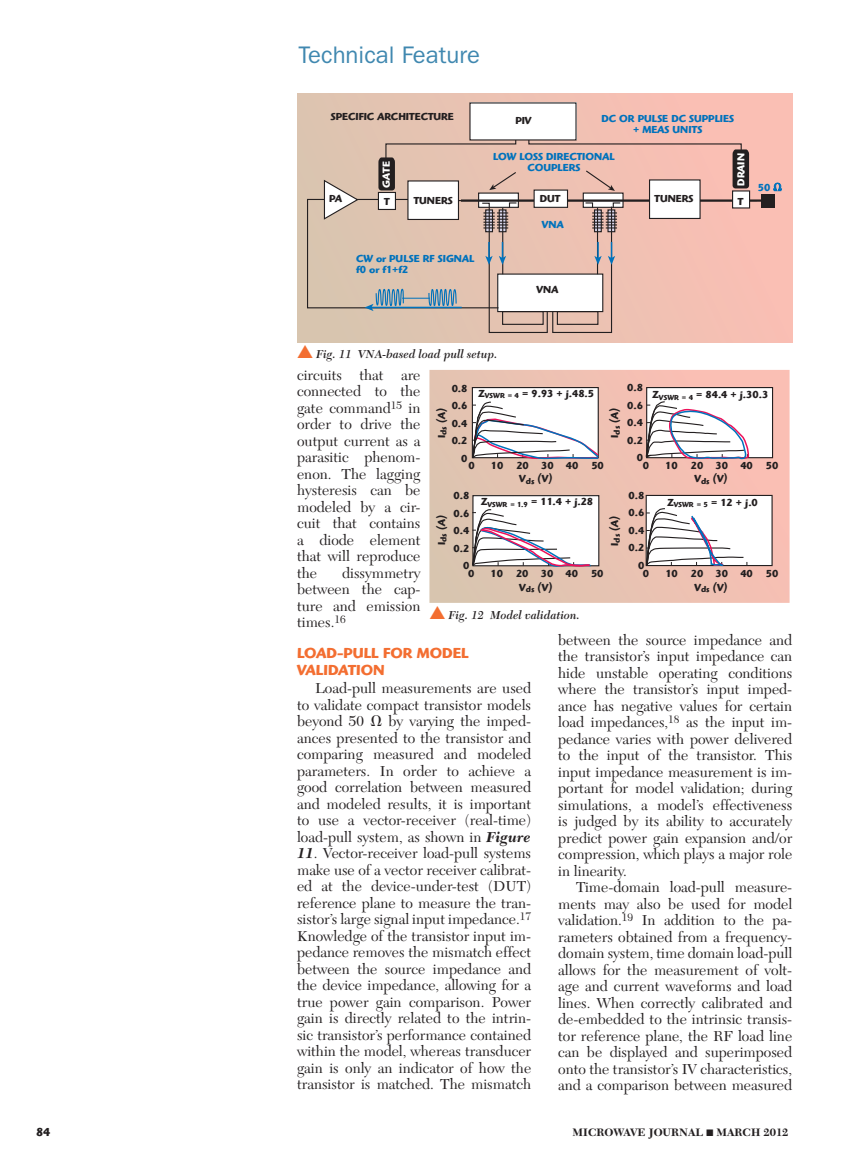
<style>
.page{position:relative;width:844px;height:1161px;background:#fff}
.page>*{position:absolute;margin:0;border:0;box-sizing:border-box;transform-origin:0 0}
.t1{font:24px "Franklin Gothic";color:#4088b0}
.t2{font:15px/16.5px "New Caledonia";color:#231f20;text-align:justify}
.t3{font:700 15px/16.5px "Highlander";color:#f36e31}
.t4{font:italic 600 12px "New Caledonia";color:#231f20}
.t5{font:700 12px "Highlander";color:#231f20}
.t6{font:700 11.25px "New Caledonia";color:#231f20}
.t7{font:700 10.5px/17.5px "Highlander";color:#231f20;text-align:right}
.t8{font:700 10.5px/11.2px "Highlander";color:#0072bc;text-align:center}
.t9{font:700 10.5px "Highlander";color:#fff}
.s1{font-family:"Monotype Sorts";font-weight:400;font-style:normal;font-size:18px;color:#f36e31}
.s2{font-family:"Mathematical Pi One"}
.s3{font-weight:700;font-style:italic}
</style>
<div class="page">
<div style="left:297px;top:93px;width:495px;height:249px;background:linear-gradient(to right,#dbc4b0,#febeb5)"></div>
<hr style="left:461px;top:199px;width:301px;height:3px;background:#231f20">
<div style="left:732px;top:190px;width:18px;height:19px;border:1px solid #231f20"></div>
<div style="left:761px;top:194px;width:14px;height:14px;background:#231f20"></div>
<div style="left:470px;top:103px;width:106px;height:37px;background:#fff"></div>
<svg style="left:306px;top:136px;width:443px;height:198px;background:#ddbeb2"></svg>
<svg style="left:429px;top:370px;width:360px;height:233px;background:#eac1b1"></svg>
<div style="left:472px;top:388px;width:126px;height:70px;background:#fff"></div>
<div style="left:472px;top:387px;width:127px;height:71px;border:1px solid #231f20"></div>
<svg style="left:471px;top:401px;width:129px;height:60px"></svg>
<div style="left:473px;top:496px;width:126px;height:70px;background:#fff"></div>
<div style="left:472px;top:495px;width:127px;height:71px;border:1px solid #231f20"></div>
<svg style="left:471px;top:509px;width:121px;height:60px"></svg>
<div style="left:646px;top:388px;width:126px;height:70px;background:#fff"></div>
<div style="left:646px;top:387px;width:127px;height:71px;border:1px solid #231f20"></div>
<svg style="left:644px;top:401px;width:106px;height:59px"></svg>
<div style="left:646px;top:495px;width:126px;height:71px;background:#fff"></div>
<div style="left:645px;top:495px;width:127px;height:71px;border:1px solid #231f20"></div>
<svg style="left:645px;top:508px;width:102px;height:59px"></svg>
<svg style="left:773px;top:183px;width:9px;height:8px"></svg>
<h1 class="t1" style="left:298px;top:41px;width:183px">Technical Feature</h1>
<p class="t7" style="left:331px;top:107px;width:125px">SPECIFIC ARCHITECTURE</p>
<p class="t8" style="left:601px;top:113px;width:134px">DC OR PULSE DC SUPPLIES + MEAS UNITS</p>
<p class="t8" style="left:493px;top:151px;width:123px">LOW LOSS DIRECTIONAL<br>COUPLERS</p>
<p class="t7" style="left:515px;top:112px;width:18px">PIV</p>
<p class="t9" style="left:380px;top:188px;width:28px;rotate:-90deg">GATE</p>
<p class="t9" style="left:734px;top:186px;width:34px;rotate:-90deg">DRAIN</p>
<p class="t7" style="left:329px;top:190px;width:15px">PA</p>
<p class="t7" style="left:384px;top:192px;width:7px">T</p>
<p class="t7" style="left:540px;top:190px;width:22px">DUT</p>
<p class="t7" style="left:654px;top:190px;width:40px">TUNERS</p>
<p class="t7" style="left:737px;top:192px;width:7px">T</p>
<p class="t7" style="left:414px;top:192px;width:40px">TUNERS</p>
<p class="t8" style="left:356px;top:253px;width:120px;text-align:left">CW OR PULSE RF SIGNAL<br>F0 OR F1+F2</p>
<p class="t8" style="left:542px;top:219px;width:23px">VNA</p>
<p class="t7" style="left:536px;top:281px;width:23px">VNA</p>
<p class="t8" style="left:758px;top:182px;width:14px">50</p>
<p class="t4" style="left:297px;top:347px;width:202px"><span class="s1">s</span> Fig. 11 VNA-based load pull setup.</p>
<p class="t2" style="left:297px;top:367px;width:125px">circuits that are connected to the gate command<sup>15</sup> in order to drive the output current as a parasitic phenom&shy;enon. The lagging hysteresis can be modeled by a cir&shy;cuit that contains a diode element that will reproduce the</p>
<p class="t7" style="left:627px;top:379px;width:17px">0.8<br>0.6<br>0.4<br>0.2<br>0</p>
<p class="t7" style="left:628px;top:487px;width:17px">0.8<br>0.6<br>0.4<br>0.2<br>0</p>
<p class="t7" style="left:452px;top:380px;width:17px">0.8<br>0.6<br>0.4<br>0.2<br>0</p>
<p class="t7" style="left:453px;top:487px;width:17px">0.8<br>0.6<br>0.4<br>0.2<br>0</p>
<p class="t7" style="left:478px;top:385px;width:117px">Z<sub>VSWR</sub> <sub>=</sub> <sub>4</sub> = 9.93 + J.48.5</p>
<p class="t7" style="left:652px;top:386px;width:117px">Z<sub>VSWR</sub> <sub>=</sub> <sub>4</sub> = 84.4 + J.30.3</p>
<p class="t7" style="left:606px;top:438px;width:32px;rotate:-90deg">I<sub>DS</sub> (A)</p>
<p class="t7" style="left:433px;top:438px;width:32px;rotate:-90deg">I<sub>DS</sub> (A)</p>
<p class="t7" style="left:516px;top:457px;width:14px">20</p>
<p class="t7" style="left:691px;top:457px;width:14px">20</p>
<p class="t7" style="left:468px;top:457px;width:8px">0</p>
<p class="t7" style="left:766px;top:457px;width:14px">50</p>
<p class="t7" style="left:491px;top:457px;width:14px">10</p>
<p class="t7" style="left:541px;top:457px;width:14px">30</p>
<p class="t7" style="left:566px;top:457px;width:14px">40</p>
<p class="t7" style="left:591px;top:457px;width:14px">50</p>
<p class="t7" style="left:643px;top:457px;width:8px">0</p>
<p class="t7" style="left:665px;top:457px;width:14px">10</p>
<p class="t7" style="left:715px;top:457px;width:14px">30</p>
<p class="t7" style="left:740px;top:457px;width:14px">40</p>
<p class="t7" style="left:519px;top:470px;width:35px">V<sub>DS</sub> (V)</p>
<p class="t7" style="left:694px;top:470px;width:35px">V<sub>DS</sub> (V)</p>
<p class="t7" style="left:481px;top:493px;width:114px">Z<sub>VSWR</sub> <sub>=</sub> <sub>1.9</sub> = 11.4 + J.28</p>
<p class="t7" style="left:667px;top:493px;width:92px">Z<sub>VSWR</sub> <sub>=</sub> <sub>5</sub> = 12 + J.0</p>
<p class="t7" style="left:433px;top:545px;width:32px;rotate:-90deg">I<sub>DS</sub> (A)</p>
<p class="t7" style="left:606px;top:546px;width:32px;rotate:-90deg">I<sub>DS</sub> (A)</p>
<p class="t2" style="left:297px;top:565px;width:125px;text-indent:45px">dissymmetry between the cap&shy;ture and emission times.<sup>16</sup></p>
<p class="t3" style="left:297px;top:645px;width:173px">LOAD-PULL FOR MODEL<br>VALIDATION</p>
<p class="t2" style="left:297px;top:681px;width:236px;text-indent:18px">Load-pull measurements are used to validate compact transistor models beyond 50 <span class="s2">V</span> by varying the imped&shy;ances presented to the transistor and comparing measured and modeled parameters. In order to achieve a good correlation between measured and modeled results, it is important to use a vector-receiver (real-time) load-pull system, as shown in <span class="s3">Figure</span></p>
<p class="t2" style="left:297px;top:846px;width:236px"><span class="s3">11</span>. Vector-receiver load-pull systems make use of a vector receiver calibrat&shy;ed at the device-under-test (DUT) reference plane to measure the tran&shy;sistor’s large signal input impedance.<sup>17<br></sup>Knowledge of the transistor input im&shy;pedance removes the mismatch effect between the source impedance and the device impedance, allowing for a true power gain comparison. Power gain is directly related to the intrin&shy;sic transistor’s performance contained within the model, whereas transducer gain is only an indicator of how the transistor is matched. The mismatch</p>
<p class="t7" style="left:516px;top:565px;width:14px">20</p>
<p class="t7" style="left:691px;top:565px;width:14px">20</p>
<p class="t7" style="left:468px;top:565px;width:8px">0</p>
<p class="t7" style="left:766px;top:565px;width:14px">50</p>
<p class="t7" style="left:490px;top:565px;width:14px">10</p>
<p class="t7" style="left:541px;top:565px;width:14px">30</p>
<p class="t7" style="left:565px;top:565px;width:14px">40</p>
<p class="t7" style="left:591px;top:565px;width:14px">50</p>
<p class="t7" style="left:643px;top:565px;width:8px">0</p>
<p class="t7" style="left:665px;top:565px;width:14px">10</p>
<p class="t7" style="left:715px;top:565px;width:14px">30</p>
<p class="t7" style="left:740px;top:565px;width:14px">40</p>
<p class="t7" style="left:519px;top:579px;width:35px">V<sub>DS</sub> (V)</p>
<p class="t7" style="left:694px;top:579px;width:35px">V<sub>DS</sub> (V)</p>
<p class="t4" style="left:429px;top:608px;width:152px"><span class="s1">s</span> Fig. 12 Model validation.</p>
<p class="t2" style="left:558px;top:632px;width:236px">between the source impedance and the transistor’s input impedance can hide unstable operating conditions where the transistor’s input imped&shy;ance has negative values for certain load impedances,<sup>18</sup> as the input im&shy;pedance varies with power delivered to the input of the transistor. This input impedance measurement is im&shy;portant for model validation; during simulations, a model’s effectiveness is judged by its ability to accurately predict power gain expansion and/or compression, which plays a major role in linearity.</p>
<p class="t2" style="left:558px;top:880px;width:236px;text-indent:18px">Time-domain load-pull measure&shy;ments may also be used for model validation.<sup>19</sup> In addition to the pa&shy;rameters obtained from a frequency&shy;domain system, time domain load-pull allows for the measurement of volt&shy;age and current waveforms and load lines. When correctly calibrated and de-embedded to the intrinsic transis&shy;tor reference plane, the RF load line can be displayed and superimposed onto the transistor’s IV characteristics, and a comparison between measured</p>
<p class="t5" style="left:36px;top:1125px;width:16px">84</p>
<p class="t6" style="left:572px;top:1126px;width:217px">MICROWAVE JOURNAL MARCH 2012</p>
</div>
